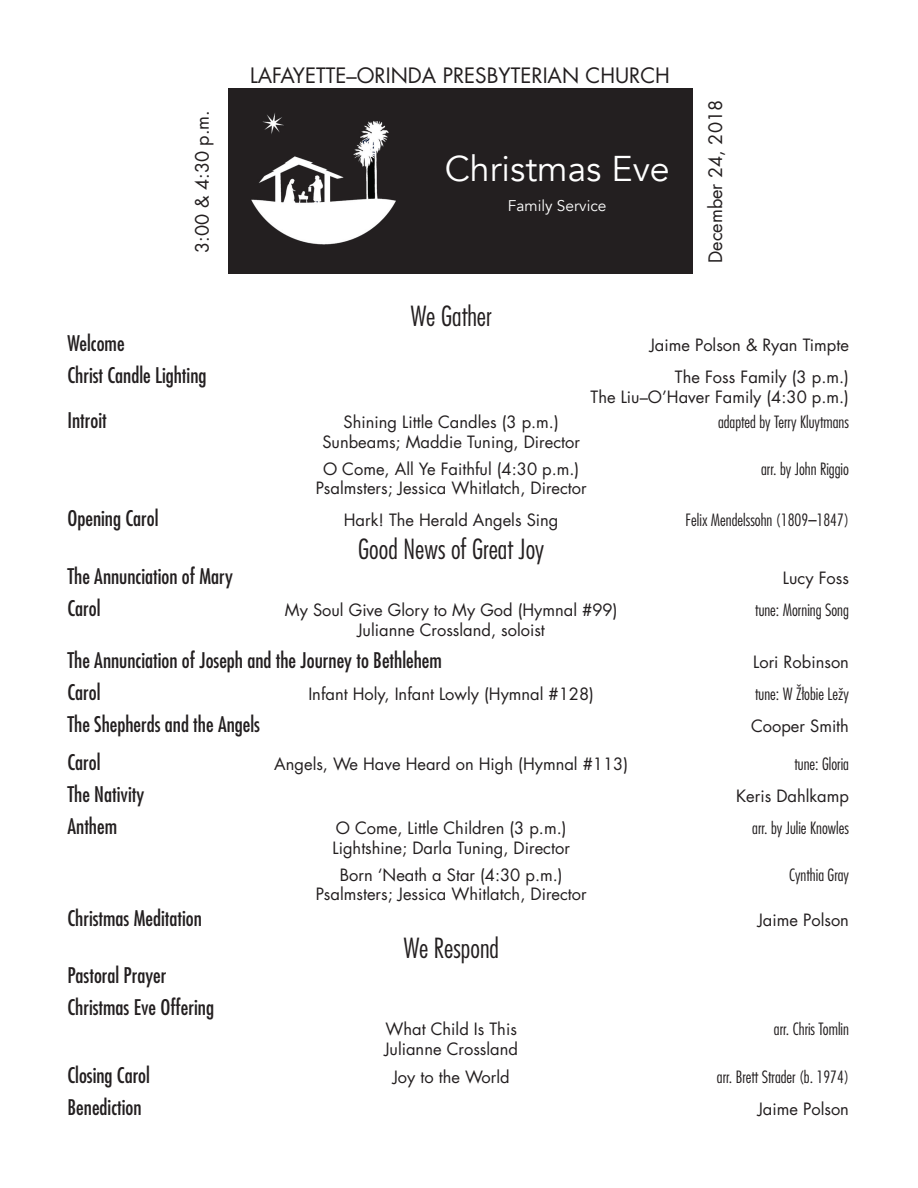
<style>
.page{position:relative;width:918px;height:1188px;background:#fff}
.page>*{position:absolute;margin:0;border:0;box-sizing:border-box;transform-origin:0 0}
.t1{font:35.7px "Avenir";color:#fff}
.t2{font:300 condensed 27px "Futura LT";color:#231f20}
.t3{font:condensed 21px "Futura LT";color:#231f20}
.t4{font:20.7px "Futura LT";color:#231f20}
.t5{font:18px "Futura LT";color:#231f20}
.t6{font:16.5px "Futura LT";color:#231f20}
.t7{font:300 condensed 16.5px "Futura LT";color:#231f20}
.t8{font:15.45px "Avenir";color:#fff}
</style>
<div class="page">
<div style="left:228px;top:89px;width:464px;height:185px;background:#231f20"></div>
<img style="left:251px;top:113px;width:145px;height:132px">
<p class="t4" style="left:250px;top:62px;width:421px">LAFAYETTE–ORINDA PRESBYTERIAN CHURCH</p>
<p class="t5" style="left:191px;top:253px;width:144px;rotate:-90deg">3:00 &amp; 4:30 p.m.</p>
<p class="t5" style="left:704px;top:263px;width:164px;rotate:-90deg">December 24, 2018</p>
<h1 class="t1" style="left:445px;top:148px;width:227px">Christmas Eve</h1>
<p class="t8" style="left:508px;top:197px;width:100px">Family Service</p>
<p class="t2" style="left:411px;top:300px;width:83px">We Gather</p>
<p class="t3" style="left:68px;top:331px;width:59px">Welcome</p>
<p class="t6" style="left:650px;top:335px;width:201px">Jaime Polson &amp; Ryan Timpte</p>
<p class="t3" style="left:68px;top:363px;width:141px">Christ Candle Lighting</p>
<p class="t6" style="left:675px;top:367px;width:176px">The Foss Family (3 p.m.)</p>
<p class="t6" style="left:591px;top:387px;width:260px">The Liu–O’Haver Family (4:30 p.m.)</p>
<p class="t3" style="left:68px;top:408px;width:41px">Introit</p>
<p class="t6" style="left:344px;top:412px;width:217px">Shining Little Candles (3 p.m.)</p>
<p class="t7" style="left:718px;top:412px;width:132px">adapted by Terry Kluytmans</p>
<p class="t6" style="left:322px;top:432px;width:259px">Sunbeams; Maddie Tuning, Director</p>
<p class="t6" style="left:323px;top:458px;width:258px">O Come, All Ye Faithful (4:30 p.m.)</p>
<p class="t7" style="left:761px;top:459px;width:89px">arr. by John Riggio</p>
<p class="t6" style="left:316px;top:478px;width:273px">Psalmsters; Jessica Whitlatch, Director</p>
<p class="t3" style="left:68px;top:506px;width:92px">Opening Carol</p>
<p class="t6" style="left:344px;top:510px;width:216px">Hark! The Herald Angels Sing</p>
<p class="t7" style="left:686px;top:511px;width:165px">Felix Mendelssohn (1809–1847)</p>
<p class="t2" style="left:358px;top:533px;width:188px">Good News of Great Joy</p>
<p class="t3" style="left:68px;top:564px;width:167px">The Annunciation of Mary</p>
<p class="t6" style="left:783px;top:567px;width:68px">Lucy Foss</p>
<p class="t3" style="left:68px;top:596px;width:35px">Carol</p>
<p class="t6" style="left:285px;top:599px;width:334px">My Soul Give Glory to My God (Hymnal #99)</p>
<p class="t7" style="left:755px;top:600px;width:95px">tune: Morning Song</p>
<p class="t6" style="left:357px;top:619px;width:189px">Julianne Crossland, soloist</p>
<p class="t3" style="left:68px;top:647px;width:376px">The Annunciation of Joseph and the Journey to Bethlehem</p>
<p class="t6" style="left:753px;top:651px;width:97px">Lori Robinson</p>
<p class="t3" style="left:68px;top:679px;width:35px">Carol</p>
<p class="t6" style="left:308px;top:683px;width:287px">Infant Holy, Infant Lowly (Hymnal #128)</p>
<p class="t7" style="left:755px;top:684px;width:95px">tune: W Žłobie Ležy</p>
<p class="t3" style="left:68px;top:711px;width:194px">The Shepherds and the Angels</p>
<p class="t6" style="left:751px;top:715px;width:99px">Cooper Smith</p>
<p class="t3" style="left:68px;top:750px;width:35px">Carol</p>
<p class="t6" style="left:274px;top:754px;width:355px">Angels, We Have Heard on High (Hymnal #113)</p>
<p class="t7" style="left:794px;top:754px;width:56px">tune: Gloria</p>
<p class="t3" style="left:68px;top:782px;width:78px">The Nativity</p>
<p class="t6" style="left:736px;top:786px;width:114px">Keris Dahlkamp</p>
<p class="t3" style="left:68px;top:814px;width:51px">Anthem</p>
<p class="t6" style="left:336px;top:818px;width:232px">O Come, Little Children (3 p.m.)</p>
<p class="t7" style="left:752px;top:818px;width:98px">arr. by Julie Knowles</p>
<p class="t6" style="left:333px;top:837px;width:239px">Lightshine; Darla Tuning, Director</p>
<p class="t6" style="left:340px;top:864px;width:224px">Born ‘Neath a Star (4:30 p.m.)</p>
<p class="t7" style="left:789px;top:865px;width:61px">Cynthia Gray</p>
<p class="t6" style="left:316px;top:884px;width:273px">Psalmsters; Jessica Whitlatch, Director</p>
<p class="t3" style="left:68px;top:905px;width:136px">Christmas Meditation</p>
<p class="t6" style="left:758px;top:909px;width:93px">Jaime Polson</p>
<p class="t2" style="left:403px;top:932px;width:97px">We Respond</p>
<p class="t3" style="left:68px;top:963px;width:100px">Pastoral Prayer</p>
<p class="t3" style="left:68px;top:995px;width:148px">Christmas Eve Offering</p>
<p class="t6" style="left:385px;top:1018px;width:133px">What Child Is This</p>
<p class="t7" style="left:774px;top:1019px;width:77px">arr. Chris Tomlin</p>
<p class="t6" style="left:384px;top:1038px;width:135px">Julianne Crossland</p>
<p class="t3" style="left:68px;top:1063px;width:84px">Closing Carol</p>
<p class="t6" style="left:393px;top:1067px;width:118px">Joy to the World</p>
<p class="t7" style="left:717px;top:1067px;width:134px">arr. Brett Strader (b. 1974)</p>
<p class="t3" style="left:68px;top:1095px;width:76px">Benediction</p>
<p class="t6" style="left:758px;top:1099px;width:93px">Jaime Polson</p>
</div>
